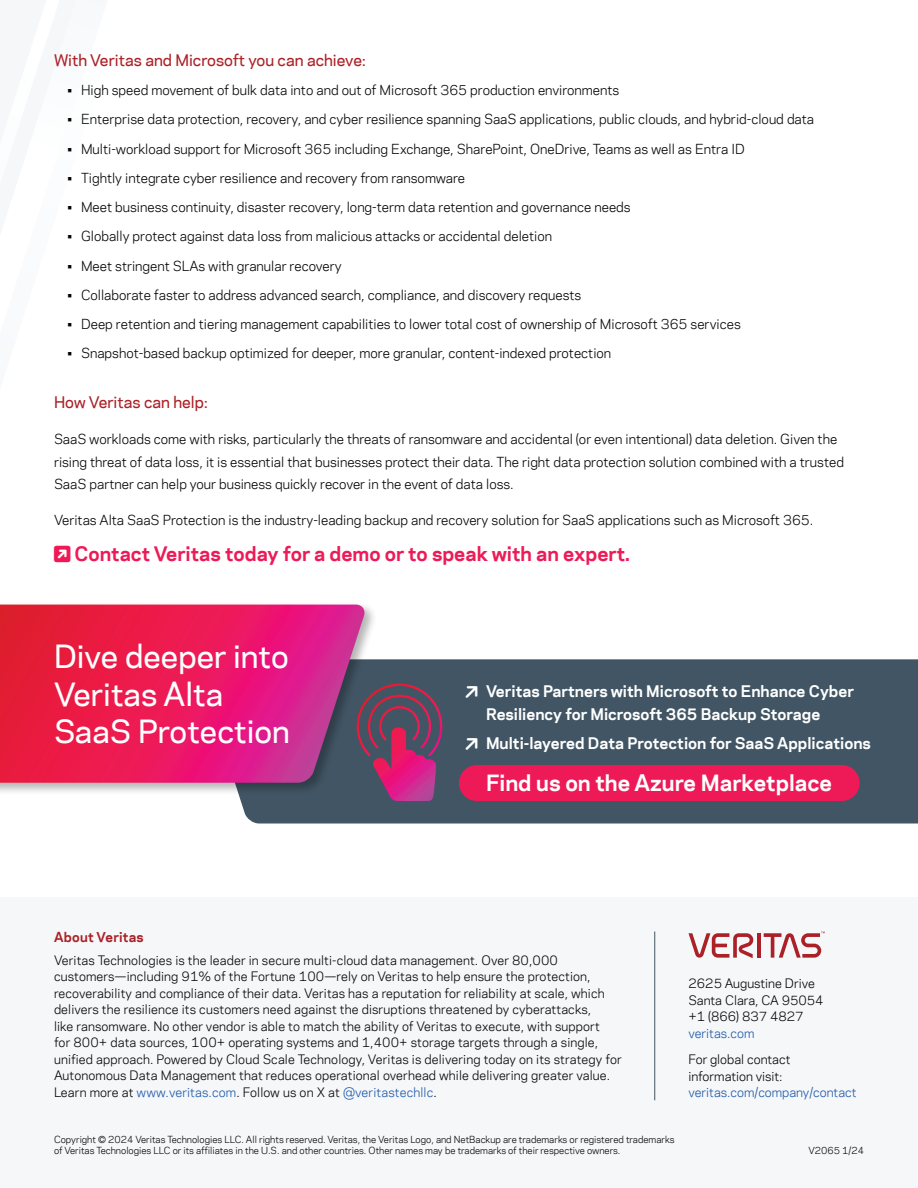
<style>
.page{position:relative;width:918px;height:1188px;background:#fff}
.page>*{position:absolute;margin:0;border:0;box-sizing:border-box;transform-origin:0 0}
.t1{font:500 30px/37.5px "Polaris";color:#fff}
.t2{font:700 21px "Polaris";color:#fff}
.t3{font:700 18.75px "Polaris";color:#ed1a57}
.t4{font:700 15px/22.5px "Polaris";color:#fff}
.t5{font:500 15px "Polaris";color:#ab2127}
.t6{font:12.75px/22.5px "Polaris";color:#040503}
.t7{font:700 12.75px "Polaris";letter-spacing:.015em;color:#ab2127}
.t8{font:12px/16.5px "Polaris";letter-spacing:.01em;color:#040503}
.t9{font:12px "Polaris";color:#1f5aa9}
.t10{font:9px/10.8px "Polaris";color:#040503}
.s1{color:#1f5aa9}
</style>
<div class="page">
<div style="left:0;top:898px;width:918px;height:290px;background:#f5f7f9"></div>
<hr style="left:757px;top:933px;width:4px;height:25px;background:#ab2127">
<svg style="left:689px;top:933px;width:65px;height:25px"></svg>
<svg style="left:764px;top:932px;width:61px;height:26px"></svg>
<hr style="left:654px;top:932px;width:1px;height:168px;background:#415564">
<div style="left:239px;top:659px;width:679px;height:165px;background:#415564"></div>
<div style="left:0;top:601px;width:377px;height:194px;background:#040503;opacity:.3"></div>
<svg style="left:0;top:605px;width:366px;height:178px;background:#dc1f5f"></svg>
<div style="left:448px;top:756px;width:430px;height:66px;background:#415564"></div>
<div style="left:459px;top:765px;width:401px;height:36px;background:#ed1a57;border-radius:18px"></div>
<svg style="left:357px;top:684px;width:85px;height:117px;background:#7d4068"></svg>
<svg style="left:466px;top:686px;width:11px;height:12px"></svg>
<svg style="left:466px;top:738px;width:11px;height:11px"></svg>
<p class="t5" style="left:54px;top:49px;width:313px">With Veritas and Microsoft you can achieve:</p>
<p class="t6" style="left:68px;top:78px;width:553px">• High speed movement of bulk data into and out of Microsoft 365 production environments</p>
<p class="t6" style="left:68px;top:108px;width:748px">• Enterprise data protection, recovery, and cyber resilience spanning SaaS applications, public clouds, and hybrid-cloud data</p>
<p class="t6" style="left:68px;top:137px;width:679px">• Multi-workload support for Microsoft 365 including Exchange, SharePoint, OneDrive, Teams as well as Entra ID</p>
<p class="t6" style="left:68px;top:166px;width:399px">• Tightly integrate cyber resilience and recovery from ransomware</p>
<p class="t6" style="left:68px;top:195px;width:565px">• Meet business continuity, disaster recovery, long-term data retention and governance needs</p>
<p class="t6" style="left:68px;top:225px;width:486px">• Globally protect against data loss from malicious attacks or accidental deletion</p>
<p class="t6" style="left:68px;top:254px;width:276px">• Meet stringent SLAs with granular recovery</p>
<p class="t6" style="left:68px;top:283px;width:515px">• Collaborate faster to address advanced search, compliance, and discovery requests</p>
<p class="t6" style="left:68px;top:312px;width:675px">• Deep retention and tiering management capabilities to lower total cost of ownership of Microsoft 365 services</p>
<p class="t6" style="left:68px;top:342px;width:545px">• Snapshot-based backup optimized for deeper, more granular, content-indexed protection</p>
<p class="t5" style="left:54px;top:391px;width:155px">How Veritas can help:</p>
<p class="t6" style="left:54px;top:427px;width:792px">SaaS workloads come with risks, particularly the threats of ransomware and accidental (or even intentional) data deletion. Given the rising threat of data loss, it is essential that businesses protect their data. The right data protection solution combined with a trusted<br>SaaS partner can help your business quickly recover in the event of data loss.</p>
<p class="t6" style="left:54px;top:508px;width:761px">Veritas Alta SaaS Protection is the industry-leading backup and recovery solution for SaaS applications such as Microsoft 365.</p>
<h3 class="t3" style="left:75px;top:540px;width:557px">Contact Veritas today for a demo or to speak with an expert.</h3>
<h1 class="t1" style="left:54px;top:636px;width:237px">Dive deeper into<br>Veritas Alta<br>SaaS Protection</h1>
<p class="t4" style="left:486px;top:679px;width:369px">Veritas Partners with Microsoft to Enhance Cyber<br>Resiliency for Microsoft 365 Backup Storage</p>
<p class="t4" style="left:486px;top:731px;width:386px">Multi-layered Data Protection for SaaS Applications</p>
<h2 class="t2" style="left:486px;top:767px;width:348px">Find us on the Azure Marketplace</h2>
<p class="t7" style="left:54px;top:927px;width:91px">About Veritas</p>
<p class="t8" style="left:54px;top:951px;width:569px">Veritas Technologies is the leader in secure multi-cloud data management. Over 80,000 customers—including 91% of the Fortune 100—rely on Veritas to help ensure the protection, recoverability and compliance of their data. Veritas has a reputation for reliability at scale, which delivers the resilience its customers need against the disruptions threatened by cyberattacks,<br>like ransomware. No other vendor is able to match the ability of Veritas to execute, with support<br>for 800+ data sources, 100+ operating systems and 1,400+ storage targets through a single, unified approach. Powered by Cloud Scale Technology, Veritas is delivering today on its strategy for Autonomous Data Management that reduces operational overhead while delivering greater value.<br>Learn more at <span class="s1">www.veritas.com</span>. Follow us on X at <span class="s1">@veritastechllc</span>.</p>
<p class="t8" style="left:688px;top:975px;width:137px">2625 Augustine Drive<br>Santa Clara, CA 95054 +1 (866) 837 4827</p>
<p class="t9" style="left:688px;top:1024px;width:68px">veritas.com</p>
<p class="t8" style="left:688px;top:1051px;width:104px">For global contact information visit:</p>
<p class="t9" style="left:688px;top:1083px;width:170px">veritas.com/company/contact</p>
<p class="t10" style="left:54px;top:1134px;width:622px">Copyright © 2024 Veritas Technologies LLC. All rights reserved. Veritas, the Veritas Logo, and NetBackup are trademarks or registered trademarks of Veritas Technologies LLC or its affiliates in the U.S. and other countries. Other names may be trademarks of their respective owners.</p>
<p class="t10" style="left:808px;top:1145px;width:57px">V2065 1/24</p>
</div>
